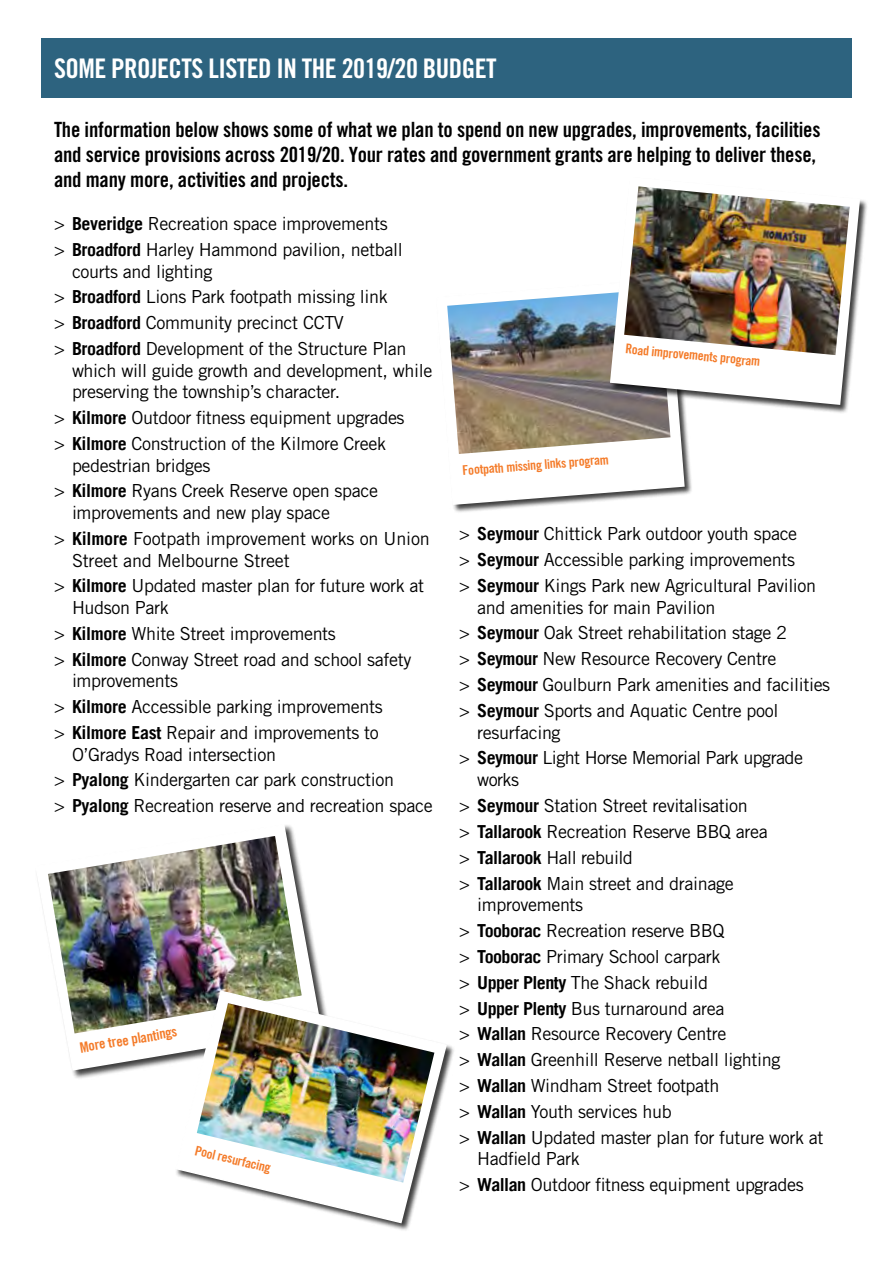
<style>
.page{position:relative;width:893px;height:1263px;background:#fff}
.page>*{position:absolute;margin:0;border:0;box-sizing:border-box;transform-origin:0 0}
.t1{font:27px "Trade Gothic LT Std Bd Cn 20";letter-spacing:-.02em;color:#fff}
.t2{font:21px/25.2px "Trade Gothic LT Std Bd Cn 20";letter-spacing:-.01em;color:#000}
.t3{font:18px/25.8px "Trade Gothic LT Std";letter-spacing:-.02em;color:#000}
.t4{font:700 condensed 14.55px "Trade Gothic No.20";color:#f47b29}
.t5{font:700 condensed 13.5px "Trade Gothic No.20";color:#f47b29}
.s1{font-family:"Trade Gothic LT";font-weight:700}
</style>
<div class="page">
<div style="left:41px;top:38px;width:811px;height:60px;background:#2d637f"></div>
<div style="left:35px;top:824px;width:296px;height:256px;background:#000;opacity:.75"></div>
<svg style="left:35px;top:824px;width:287px;height:247px"></svg>
<img style="left:48px;top:836px;width:254px;height:197px">
<div style="left:436px;top:279px;width:257px;height:234px;background:#000;opacity:.75"></div>
<svg style="left:436px;top:279px;width:249px;height:227px"></svg>
<img style="left:447px;top:289px;width:223px;height:165px">
<div style="left:610px;top:177px;width:259px;height:237px;background:#000;opacity:.75"></div>
<svg style="left:610px;top:177px;width:250px;height:228px"></svg>
<img style="left:624px;top:186px;width:226px;height:169px">
<div style="left:175px;top:990px;width:280px;height:242px;background:#000;opacity:.75"></div>
<svg style="left:174px;top:989px;width:274px;height:235px"></svg>
<img style="left:197px;top:1003px;width:237px;height:179px">
<h1 class="t1" style="left:54px;top:52px;width:444px">SOME PROJECTS LISTED IN THE 2019/20 BUDGET</h1>
<p class="t2" style="left:54px;top:117px;width:768px">The information below shows some of what we plan to spend on new upgrades, improvements, facilities and service provisions across 2019/20. Your rates and government grants are helping to deliver these, and many more, activities and projects.</p>
<p class="t3" style="left:54px;top:211px;width:350px">&gt; <span class="s1">Beveridge</span> Recreation space improvements &gt; <span class="s1">Broadford</span> Harley Hammond pavilion, netball</p>
<p class="t3" style="left:54px;top:258px;width:354px;text-indent:18px">courts and lighting<br>&gt; <span class="s1">Broadford</span> Lions Park footpath missing link<br>&gt; <span class="s1">Broadford</span> Community precinct CCTV<br>&gt; <span class="s1">Broadford</span> Development of the Structure Plan</p>
<p class="t3" style="left:72px;top:359px;width:362px;line-height:21.6px">which will guide growth and development, while preserving the township’s character.</p>
<p class="t3" style="left:54px;top:405px;width:352px">&gt; <span class="s1">Kilmore</span> Outdoor fitness equipment upgrades &gt; <span class="s1">Kilmore</span> Construction of the Kilmore Creek</p>
<p class="t3" style="left:54px;top:452px;width:326px;text-indent:18px">pedestrian bridges<br>&gt; <span class="s1">Kilmore</span> Ryans Creek Reserve open space</p>
<p class="t3" style="left:54px;top:500px;width:377px;text-indent:18px">improvements and new play space<br>&gt; <span class="s1">Kilmore</span> Footpath improvement works on Union</p>
<p class="t3" style="left:54px;top:547px;width:372px;text-indent:18px">Street and Melbourne Street<br>&gt; <span class="s1">Kilmore</span> Updated master plan for future work at</p>
<p class="t3" style="left:54px;top:594px;width:359px;text-indent:18px">Hudson Park<br>&gt; <span class="s1">Kilmore</span> White Street improvements<br>&gt; <span class="s1">Kilmore</span> Conway Street road and school safety</p>
<p class="t3" style="left:54px;top:668px;width:330px;text-indent:18px">improvements<br>&gt; <span class="s1">Kilmore</span> Accessible parking improvements &gt; <span class="s1">Kilmore East</span> Repair and improvements to</p>
<p class="t3" style="left:54px;top:741px;width:380px;text-indent:18px">O’Gradys Road intersection<br>&gt; <span class="s1">Pyalong</span> Kindergarten car park construction<br>&gt; <span class="s1">Pyalong</span> Recreation reserve and recreation space</p>
<p class="t5" style="left:626px;top:340px;width:137px;rotate:6deg">Road improvements program</p>
<p class="t5" style="left:462px;top:463px;width:148px;rotate:-5deg">Footpath missing links program</p>
<p class="t3" style="left:459px;top:521px;width:358px">&gt; <span class="s1">Seymour</span> Chittick Park outdoor youth space<br>&gt; <span class="s1">Seymour</span> Accessible parking improvements<br>&gt; <span class="s1">Seymour</span> Kings Park new Agricultural Pavilion</p>
<p class="t3" style="left:459px;top:594px;width:373px;text-indent:18px">and amenities for main Pavilion<br>&gt; <span class="s1">Seymour</span> Oak Street rehabilitation stage 2<br>&gt; <span class="s1">Seymour</span> New Resource Recovery Centre<br>&gt; <span class="s1">Seymour</span> Goulburn Park amenities and facilities &gt; <span class="s1">Seymour</span> Sports and Aquatic Centre pool</p>
<p class="t3" style="left:459px;top:719px;width:345px;text-indent:18px">resurfacing<br>&gt; <span class="s1">Seymour</span> Light Horse Memorial Park upgrade</p>
<p class="t3" style="left:459px;top:766px;width:310px;text-indent:18px">works<br>&gt; <span class="s1">Seymour</span> Station Street revitalisation<br>&gt; <span class="s1">Tallarook</span> Recreation Reserve BBQ area &gt; <span class="s1">Tallarook</span> Hall rebuild<br>&gt; <span class="s1">Tallarook</span> Main street and drainage</p>
<p class="t3" style="left:459px;top:891px;width:366px;text-indent:18px">improvements<br>&gt; <span class="s1">Tooborac</span> Recreation reserve BBQ<br>&gt; <span class="s1">Tooborac</span> Primary School carpark<br>&gt; <span class="s1">Upper Plenty</span> The Shack rebuild<br>&gt; <span class="s1">Upper Plenty</span> Bus turnaround area<br>&gt; <span class="s1">Wallan</span> Resource Recovery Centre<br>&gt; <span class="s1">Wallan</span> Greenhill Reserve netball lighting<br>&gt; <span class="s1">Wallan</span> Windham Street footpath<br>&gt; <span class="s1">Wallan</span> Youth services hub<br>&gt; <span class="s1">Wallan</span> Updated master plan for future work at</p>
<p class="t3" style="left:459px;top:1146px;width:346px;text-indent:18px">Hadfield Park<br>&gt; <span class="s1">Wallan</span> Outdoor fitness equipment upgrades</p>
<p class="t4" style="left:78px;top:1039px;width:100px;rotate:-10deg">More tree plantings</p>
<p class="t5" style="left:197px;top:1142px;width:79px;rotate:13deg">Pool resurfacing</p>
</div>
